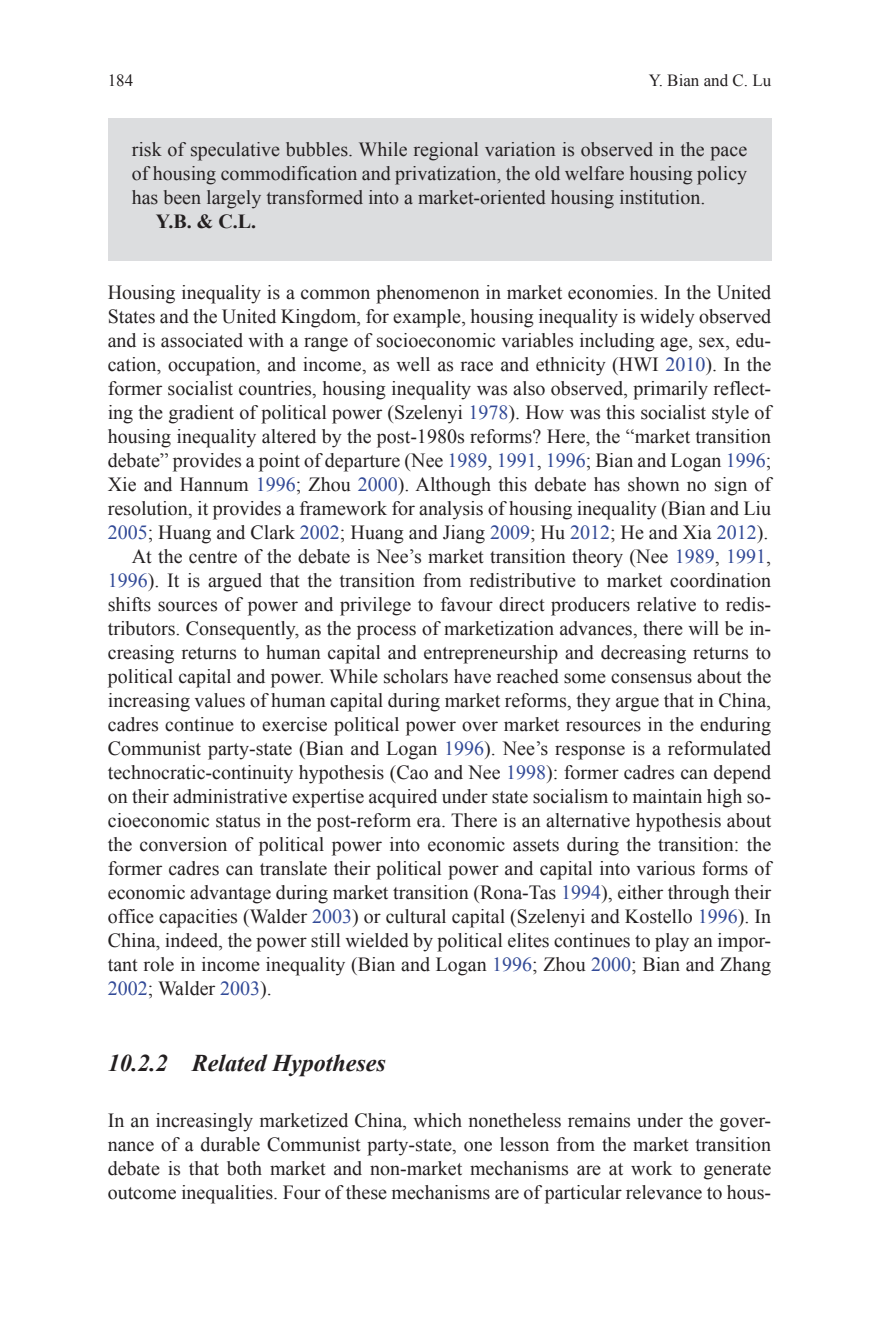
<style>
.page{position:relative;width:879px;height:1333px;background:#fff}
.page>*{position:absolute;margin:0;border:0;box-sizing:border-box;transform-origin:0 0}
.t1{font:italic 700 24px "Times New Roman";color:#231f20}
.t2{font:20px/24px "Times New Roman";color:#231f20;text-align:justify}
.t3{font:700 20px "Times New Roman";color:#231f20}
.t4{font:17px "Times New Roman";color:#231f20}
.s1{color:#324a97}
</style>
<div class="page">
<div style="left:108px;top:118px;width:663px;height:143px;background:#dcdddf"></div>
<p class="t4" style="left:108px;top:69px;width:27px">184</p>
<p class="t4" style="left:649px;top:69px;width:124px">Y. Bian and C. Lu</p>
<p class="t2" style="left:132px;top:137px;width:617px">risk of speculative bubbles. While regional variation is observed in the pace of housing commodification and privatization, the old welfare housing policy has been largely transformed into a market-oriented housing institution.</p>
<p class="t3" style="left:156px;top:207px;width:102px">Y.B. &amp; C.L.</p>
<p class="t2" style="left:108px;top:279px;width:665px">Housing inequality is a common phenomenon in market economies. In the United</p>
<p class="t2" style="left:108px;top:303px;width:665px">States and the United Kingdom, for example, housing inequality is widely observed</p>
<p class="t2" style="left:108px;top:327px;width:665px">and is associated with a range of socioeconomic variables including age, sex, edu-</p>
<p class="t2" style="left:108px;top:351px;width:665px">cation, occupation, and income, as well as race and ethnicity (HWI <span class="s1">2010</span>). In the</p>
<p class="t2" style="left:108px;top:375px;width:665px">former socialist countries, housing inequality was also observed, primarily reflect-</p>
<p class="t2" style="left:108px;top:399px;width:665px">ing the gradient of political power (Szelenyi <span class="s1">1978</span>). How was this socialist style of</p>
<p class="t2" style="left:108px;top:423px;width:665px">housing inequality altered by the post-1980s reforms? Here, the “market transition</p>
<p class="t2" style="left:108px;top:447px;width:665px">debate” provides a point of departure (Nee <span class="s1">1989</span>, <span class="s1">1991</span>, <span class="s1">1996</span>; Bian and Logan <span class="s1">1996</span>;</p>
<p class="t2" style="left:108px;top:471px;width:665px">Xie and Hannum <span class="s1">1996</span>; Zhou <span class="s1">2000</span>). Although this debate has shown no sign of</p>
<p class="t2" style="left:108px;top:495px;width:665px">resolution, it provides a framework for analysis of housing inequality (Bian and Liu</p>
<p class="t2" style="left:108px;top:519px;width:662px"><span class="s1">2005</span>; Huang and Clark <span class="s1">2002</span>; Huang and Jiang <span class="s1">2009</span>; Hu <span class="s1">2012</span>; He and Xia <span class="s1">2012</span>).</p>
<p class="t2" style="left:132px;top:543px;width:641px">At the centre of the debate is Nee’s market transition theory (Nee <span class="s1">1989</span>, <span class="s1">1991</span>,</p>
<p class="t2" style="left:108px;top:567px;width:665px"><span class="s1">1996</span>). It is argued that the transition from redistributive to market coordination</p>
<p class="t2" style="left:108px;top:591px;width:665px">shifts sources of power and privilege to favour direct producers relative to redis-</p>
<p class="t2" style="left:108px;top:615px;width:665px">tributors. Consequently, as the process of marketization advances, there will be in-</p>
<p class="t2" style="left:108px;top:639px;width:665px">creasing returns to human capital and entrepreneurship and decreasing returns to</p>
<p class="t2" style="left:108px;top:663px;width:665px">political capital and power. While scholars have reached some consensus about the</p>
<p class="t2" style="left:108px;top:687px;width:665px">increasing values of human capital during market reforms, they argue that in China,</p>
<p class="t2" style="left:108px;top:711px;width:665px">cadres continue to exercise political power over market resources in the enduring</p>
<p class="t2" style="left:108px;top:735px;width:665px">Communist party-state (Bian and Logan <span class="s1">1996</span>). Nee’s response is a reformulated</p>
<p class="t2" style="left:108px;top:759px;width:665px">technocratic-continuity hypothesis (Cao and Nee <span class="s1">1998</span>): former cadres can depend</p>
<p class="t2" style="left:108px;top:783px;width:665px">on their administrative expertise acquired under state socialism to maintain high so-</p>
<p class="t2" style="left:108px;top:807px;width:665px">cioeconomic status in the post-reform era. There is an alternative hypothesis about</p>
<p class="t2" style="left:108px;top:831px;width:665px">the conversion of political power into economic assets during the transition: the</p>
<p class="t2" style="left:108px;top:855px;width:665px">former cadres can translate their political power and capital into various forms of</p>
<p class="t2" style="left:108px;top:879px;width:665px">economic advantage during market transition (Rona-Tas <span class="s1">1994</span>), either through their</p>
<p class="t2" style="left:108px;top:903px;width:665px">office capacities (Walder <span class="s1">2003</span>) or cultural capital (Szelenyi and Kostello <span class="s1">1996</span>). In</p>
<p class="t2" style="left:108px;top:927px;width:665px">China, indeed, the power still wielded by political elites continues to play an impor-</p>
<p class="t2" style="left:108px;top:951px;width:665px">tant role in income inequality (Bian and Logan <span class="s1">1996</span>; Zhou <span class="s1">2000</span>; Bian and Zhang</p>
<p class="t2" style="left:108px;top:975px;width:166px"><span class="s1">2002</span>; Walder <span class="s1">2003</span>).</p>
<p class="t1" style="left:108px;top:1046px;width:279px">10.2.2 Related Hypotheses</p>
<p class="t2" style="left:108px;top:1107px;width:665px">In an increasingly marketized China, which nonetheless remains under the gover&shy;nance of a durable Communist party-state, one lesson from the market transition debate is that both market and non-market mechanisms are at work to generate outcome inequalities. Four of these mechanisms are of particular relevance to hous-</p>
</div>
